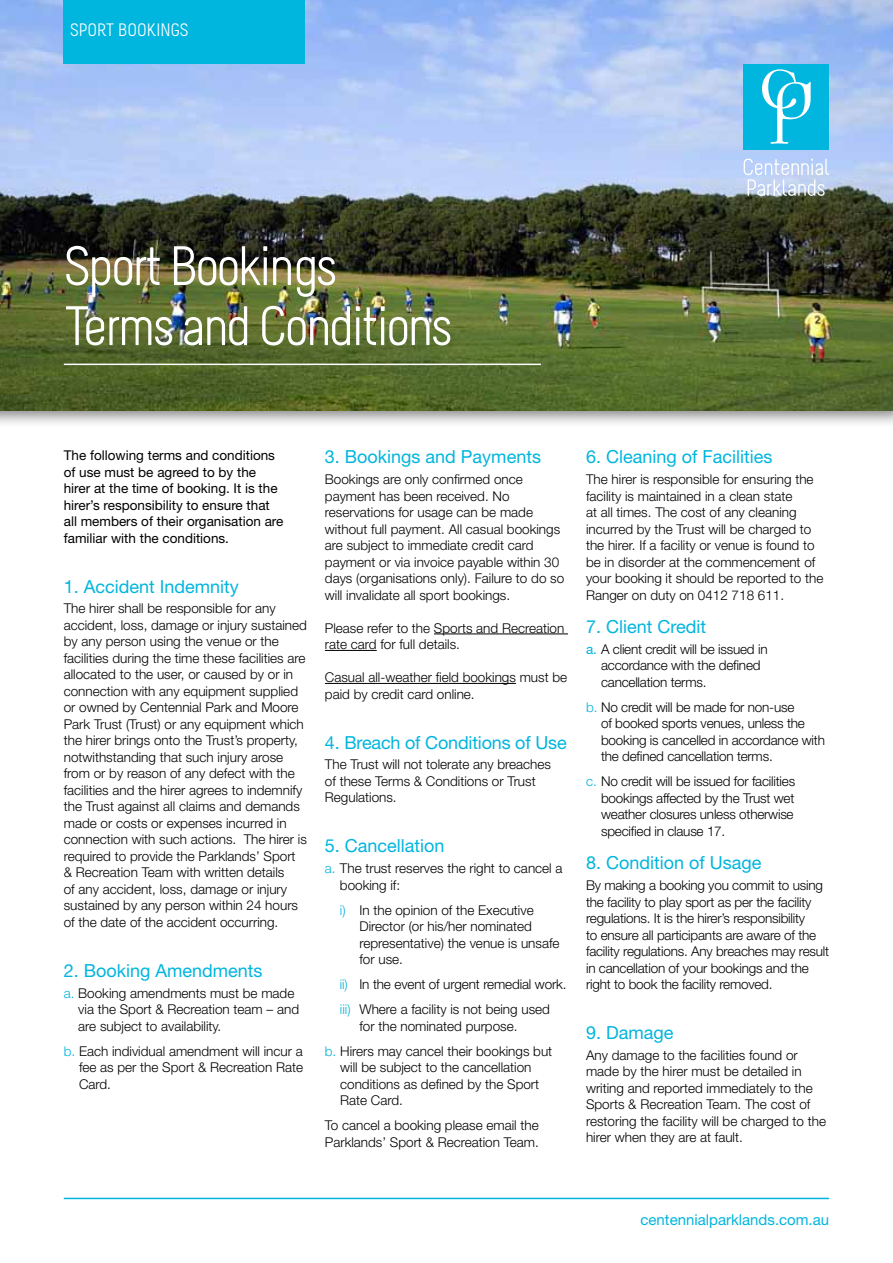
<style>
.page{position:relative;width:893px;height:1263px;background:#fff}
.page>*{position:absolute;margin:0;border:0;box-sizing:border-box;transform-origin:0 0}
.t1{font:55.5px/60px "Melbourne";letter-spacing:-.04em;color:#fff}
.t2{font:18px "Helvetica Neue LT Std";color:#00b5de}
.t3{font:18px "Melbourne";color:#fff}
.t4{font:15px "Helvetica Neue LT Std";color:#00b5de}
.t5{font:300 13.5px/16.5px "Helvetica Neue LT";color:#000}
.t6{font:13.5px/16.5px "Helvetica Neue LT Std";color:#000}
.s1{color:#00b5de}
.s2{font-family:"Helvetica Neue LT Std";font-weight:400;color:#00b5de}
</style>
<div class="page">
<div style="left:0;top:0;width:893px;height:429px;background:#000;opacity:.5"></div>
<img style="left:0;top:0;width:893px;height:411px">
<div style="left:64px;top:0;width:241px;height:64px;background:#00b5de"></div>
<div style="left:744px;top:64px;width:85px;height:85px;background:#00b5de"></div>
<svg style="left:762px;top:69px;width:49px;height:75px"></svg>
<svg style="left:744px;top:159px;width:85px;height:37px;background:#c5d4ed"></svg>
<hr style="left:64px;top:1198px;width:765px;height:1px;background:#00b5de">
<hr style="left:434px;top:634px;width:134px;height:1px;background:#000">
<hr style="left:325px;top:650px;width:52px;height:1px;background:#000">
<hr style="left:325px;top:683px;width:191px;height:1px;background:#000">
<hr style="left:64px;top:364px;width:477px;height:1px;background:#fff">
<h2 class="t3" style="left:70px;top:20px;width:120px">SPORT BOOKINGS</h2>
<h1 class="t1" style="left:64px;top:237px;width:390px">Sport Bookings<br>Terms and Conditions</h1>
<p class="t6" style="left:64px;top:447px;width:221px">The following terms and conditions of use must be agreed to by the hirer at the time of booking. It is the hirer’s responsibility to ensure that all members of their organisation are familiar with the conditions.</p>
<h2 class="t2" style="left:64px;top:575px;width:177px">1. Accident Indemnity</h2>
<p class="t5" style="left:64px;top:600px;width:245px">The hirer shall be responsible for any accident, loss, damage or injury sustained by any person using the venue or the facilities during the time these facilities are allocated to the user, or caused by or in connection with any equipment supplied or owned by Centennial Park and Moore Park Trust (Trust) or any equipment which the hirer brings onto the Trust’s property, notwithstanding that such injury arose from or by reason of any defect with the facilities and the hirer agrees to indemnify the Trust against all claims and demands made or costs or expenses incurred in connection with such actions. The hirer is required to provide the Parklands’ Sport &amp; Recreation Team with written details<br>of any accident, loss, damage or injury sustained by any person within 24 hours of the date of the accident occurring.</p>
<h2 class="t2" style="left:64px;top:960px;width:200px">2. Booking Amendments</h2>
<p class="t5" style="left:78px;top:984px;width:222px;text-indent:-15px"><span class="s1">a.</span> Booking amendments must be made via the Sport &amp; Recreation team – and are subject to availability.</p>
<p class="t5" style="left:79px;top:1042px;width:226px;text-align:justify;text-indent:-15px"><span class="s1">b.</span> Each individual amendment will incur a fee as per the Sport &amp; Recreation Rate Card.</p>
<h2 class="t2" style="left:325px;top:446px;width:218px">3. Bookings and Payments</h2>
<p class="t5" style="left:325px;top:471px;width:241px">Bookings are only confirmed once payment has been received. No reservations for usage can be made without full payment. All casual bookings are subject to immediate credit card payment or via invoice payable within 30 days (organisations only). Failure to do so will invalidate all sport bookings.</p>
<p class="t5" style="left:325px;top:619px;width:241px">Please refer to the Sports and Recreation rate card for full details.</p>
<p class="t5" style="left:325px;top:669px;width:244px">Casual all-weather field bookings must be paid by credit card online.</p>
<h2 class="t2" style="left:325px;top:731px;width:243px">4. Breach of Conditions of Use</h2>
<p class="t5" style="left:325px;top:756px;width:228px">The Trust will not tolerate any breaches of these Terms &amp; Conditions or Trust<br>Regulations.</p>
<h2 class="t2" style="left:325px;top:835px;width:121px">5. Cancellation</h2>
<p class="t5" style="left:340px;top:860px;width:224px;text-indent:-15px"><span class="s1">a.</span> The trust reserves the right to cancel a booking if:</p>
<p class="t5" style="left:359px;top:901px;width:202px;text-indent:-20px"><span class="s1">i)</span> In the opinion of the Executive<br>Director (or his/her nominated representative) the venue is unsafe for use.</p>
<p class="t5" style="left:340px;top:971px;width:228px;line-height:25px"><span class="s1">ii)</span> In the event of urgent remedial work. <span class="s1">iii)</span> Where a facility is not being used</p>
<p class="t5" style="left:325px;top:1013px;width:229px;line-height:25px;text-align:center">for the nominated purpose.<br><span class="s1">b.</span> Hirers may cancel their bookings but</p>
<p class="t5" style="left:340px;top:1059px;width:201px">will be subject to the cancellation conditions as defined by the Sport<br>Rate Card.</p>
<p class="t5" style="left:325px;top:1117px;width:215px">To cancel a booking please email the<br>Parklands’ Sport &amp; Recreation Team.</p>
<h2 class="t2" style="left:586px;top:446px;width:188px">6. Cleaning of Facilities</h2>
<p class="t5" style="left:586px;top:471px;width:239px">The hirer is responsible for ensuring the facility is maintained in a clean state<br>at all times. The cost of any cleaning incurred by the Trust will be charged to the hirer. If a facility or venue is found to be in disorder at the commencement of your booking it should be reported to the Ranger on duty on 0412 718 611.</p>
<h2 class="t2" style="left:586px;top:616px;width:122px">7. Client Credit</h2>
<p class="t5" style="left:601px;top:640px;width:168px;text-indent:-15px"><span class="s2">a.</span> A client credit will be issued in accordance with the defined cancellation terms.</p>
<p class="t5" style="left:601px;top:698px;width:225px;text-indent:-15px"><span class="s1">b.</span> No credit will be made for non-use<br>of booked sports venues, unless the booking is cancelled in accordance with the defined cancellation terms.</p>
<p class="t5" style="left:601px;top:773px;width:196px;text-align:justify;text-indent:-15px"><span class="s1">c.</span> No credit will be issued for facilities bookings affected by the Trust wet weather closures unless otherwise specified in clause 17.</p>
<h2 class="t2" style="left:586px;top:852px;width:177px">8. Condition of Usage</h2>
<p class="t5" style="left:586px;top:877px;width:245px">By making a booking you commit to using the facility to play sport as per the facility regulations. It is the hirer’s responsibility<br>to ensure all participants are aware of the facility regulations. Any breaches may result in cancellation of your bookings and the right to book the facility removed.</p>
<h2 class="t2" style="left:586px;top:1022px;width:89px">9. Damage</h2>
<p class="t5" style="left:586px;top:1046px;width:242px">Any damage to the facilities found or made by the hirer must be detailed in writing and reported immediately to the Sports &amp; Recreation Team. The cost of restoring the facility will be charged to the hirer when they are at fault.</p>
<p class="t4" style="left:640px;top:1210px;width:190px">centennialparklands.com.au</p>
</div>
